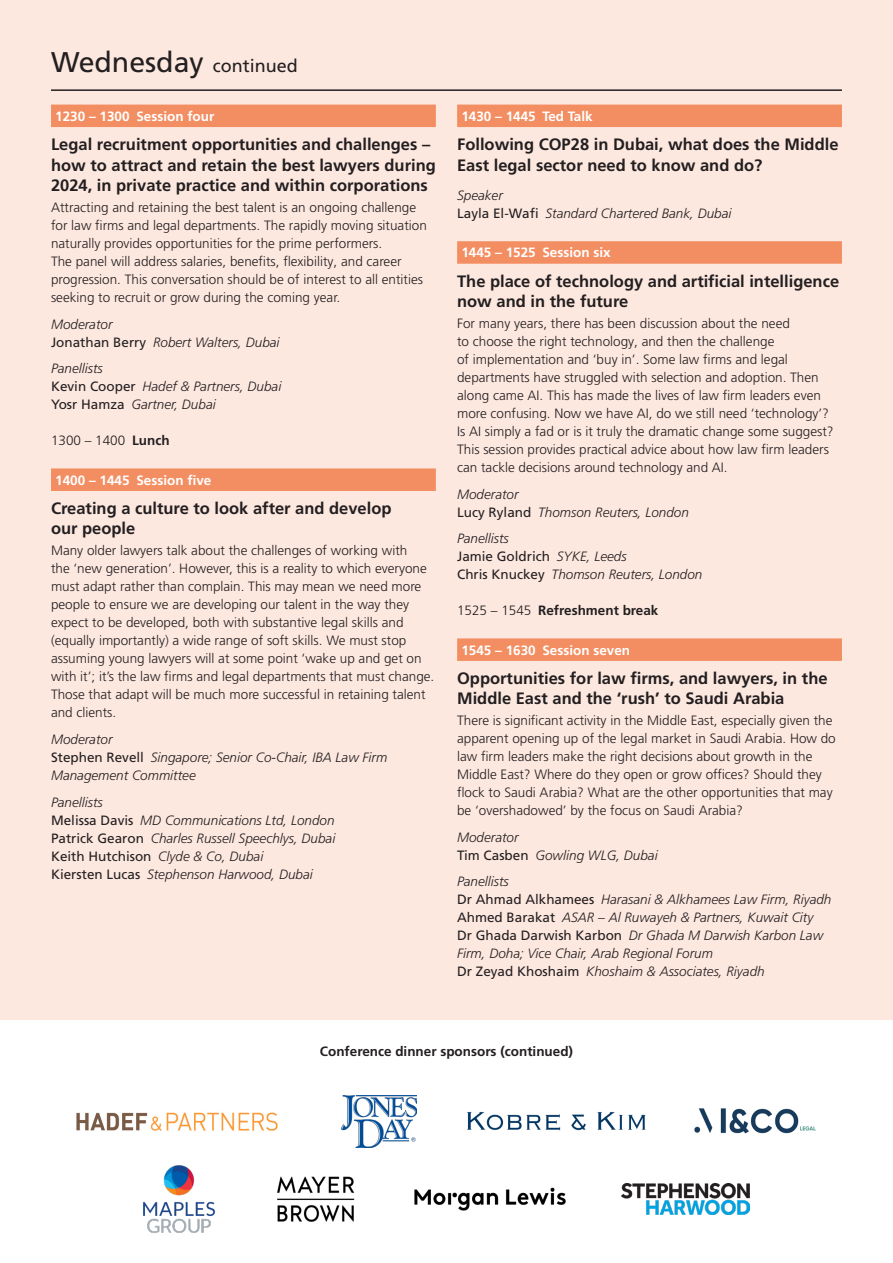
<style>
.page{position:relative;width:893px;height:1263px;background:#fde8e0}
.page>*{position:absolute;margin:0;border:0;box-sizing:border-box;transform-origin:0 0}
.Body_copy{font:28.5px "Frutiger LT Pro";color:#231f20}
.Session_title{font:700 16.5px/20.7px "Frutiger LT Pro";color:#231f20}
.Body_copy-2{font:300 13.5px/18px "Frutiger LT Pro";color:#231f20}
.Body_name_title{font:italic 300 13.5px/18px "Frutiger LT Pro";color:#231f20}
.Body_copy_highlighted{font:700 13.5px "Frutiger LT Pro";color:#fff}
.Speakers_Moderators{font:italic 300 13.5px "Frutiger LT Pro";color:#231f20}
.Body_name_title-2{font:13.5px "Frutiger LT Pro";color:#231f20}
.Session_title-2{font:700 13.5px "Frutiger LT Pro";color:#231f20}
.Body_copy-3{font:700 13.5px "Frutiger LT Pro";color:#231f20}
.s1{font-size:18px}
.s2{font-weight:400;font-style:normal}
.s3{font-weight:700}
.s4{font-weight:300;font-style:italic}
.s5{font-weight:300}
</style>
<div class="page">
<hr style="left:51px;top:89px;width:791px;height:2px;background:#231f20">
<div style="left:51px;top:105px;width:385px;height:22px;background:#f38e62"></div>
<div style="left:51px;top:468px;width:385px;height:23px;background:#f38e62"></div>
<div style="left:457px;top:105px;width:385px;height:22px;background:#f38e62"></div>
<div style="left:457px;top:241px;width:385px;height:23px;background:#f38e62"></div>
<div style="left:457px;top:638px;width:385px;height:23px;background:#f38e62"></div>
<div style="left:0;top:1020px;width:893px;height:243px;background:#fff"></div>
<img style="left:76px;top:1112px;width:202px;height:19px">
<img style="left:342px;top:1095px;width:75px;height:52px">
<img style="left:467px;top:1112px;width:179px;height:19px">
<img style="left:694px;top:1108px;width:122px;height:26px">
<img style="left:143px;top:1165px;width:72px;height:68px">
<img style="left:277px;top:1176px;width:78px;height:46px">
<img style="left:621px;top:1184px;width:129px;height:31px">
<img style="left:414px;top:1187px;width:152px;height:24px">
<p class="Body_copy" style="left:51px;top:46px;width:248px">Wednesday <span class="s1">continued</span></p>
<p class="Body_copy_highlighted" style="left:55px;top:108px;width:161px">1230 – 1300 Session four</p>
<p class="Session_title" style="left:51px;top:134px;width:386px">Legal recruitment opportunities and challenges – how to attract and retain the best lawyers during<br>2024, in private practice and within corporations</p>
<p class="Body_copy-2" style="left:51px;top:199px;width:377px">Attracting and retaining the best talent is an ongoing challenge for law firms and legal departments. The rapidly moving situation naturally provides opportunities for the prime performers.<br>The panel will address salaries, benefits, flexibility, and career progression. This conversation should be of interest to all entities seeking to recruit or grow during the coming year.</p>
<p class="Speakers_Moderators" style="left:51px;top:316px;width:63px">Moderator</p>
<p class="Body_name_title" style="left:51px;top:333px;width:230px"><span class="s2">Jonathan Berry</span> Robert Walters, Dubai</p>
<p class="Speakers_Moderators" style="left:51px;top:361px;width:53px">Panellists</p>
<p class="Body_name_title" style="left:51px;top:378px;width:232px"><span class="s2">Kevin Cooper</span> Hadef &amp; Partners, Dubai</p>
<p class="Body_name_title" style="left:51px;top:396px;width:166px"><span class="s2">Yosr Hamza</span> Gartner, Dubai</p>
<p class="Body_copy-2" style="left:51px;top:432px;width:120px">1300 – 1400 <span class="s3">Lunch</span></p>
<p class="Body_copy_highlighted" style="left:55px;top:472px;width:158px">1400 – 1445 Session five</p>
<p class="Session_title" style="left:51px;top:498px;width:342px">Creating a culture to look after and develop our people</p>
<p class="Body_copy-2" style="left:51px;top:542px;width:385px">Many older lawyers talk about the challenges of working with<br>the ‘new generation’. However, this is a reality to which everyone must adapt rather than complain. This may mean we need more people to ensure we are developing our talent in the way they expect to be developed, both with substantive legal skills and (equally importantly) a wide range of soft skills. We must stop assuming young lawyers will at some point ‘wake up and get on with it’; it’s the law firms and legal departments that must change.<br>Those that adapt will be much more successful in retaining talent and clients.</p>
<p class="Speakers_Moderators" style="left:51px;top:731px;width:63px">Moderator</p>
<p class="Body_name_title" style="left:51px;top:748px;width:338px"><span class="s2">Stephen Revell</span> Singapore; Senior Co-Chair, IBA Law Firm<br>Management Committee</p>
<p class="Speakers_Moderators" style="left:51px;top:794px;width:53px">Panellists</p>
<p class="Body_name_title" style="left:51px;top:811px;width:285px"><span class="s2">Melissa Davis</span> MD Communications Ltd, London</p>
<p class="Body_name_title" style="left:51px;top:829px;width:286px"><span class="s2">Patrick Gearon</span> Charles Russell Speechlys, Dubai</p>
<p class="Body_name_title-2" style="left:51px;top:848px;width:214px">Keith Hutchison <span class="s4">Clyde &amp; Co, Dubai</span></p>
<p class="Body_name_title" style="left:51px;top:865px;width:263px"><span class="s2">Kiersten Lucas</span> Stephenson Harwood, Dubai</p>
<p class="Body_copy_highlighted" style="left:461px;top:108px;width:133px">1430 – 1445 Ted Talk</p>
<p class="Session_title" style="left:457px;top:134px;width:383px">Following COP28 in Dubai, what does the Middle<br>East legal sector need to know and do?</p>
<p class="Speakers_Moderators" style="left:457px;top:188px;width:47px">Speaker</p>
<p class="Body_name_title" style="left:457px;top:204px;width:276px"><span class="s2">Layla El-Wafi</span> Standard Chartered Bank, Dubai</p>
<p class="Body_copy_highlighted" style="left:461px;top:245px;width:151px">1445 – 1525 Session six</p>
<p class="Session_title" style="left:457px;top:270px;width:384px">The place of technology and artificial intelligence now and in the future</p>
<p class="Body_copy-2" style="left:457px;top:315px;width:378px">For many years, there has been discussion about the need<br>to choose the right technology, and then the challenge<br>of implementation and ‘buy in’. Some law firms and legal departments have struggled with selection and adoption. Then along came AI. This has made the lives of law firm leaders even more confusing. Now we have AI, do we still need ‘technology’?<br>Is AI simply a fad or is it truly the dramatic change some suggest?<br>This session provides practical advice about how law firm leaders can tackle decisions around technology and AI.</p>
<p class="Speakers_Moderators" style="left:457px;top:486px;width:63px">Moderator</p>
<p class="Body_name_title" style="left:457px;top:503px;width:233px"><span class="s2">Lucy Ryland</span> Thomson Reuters, London</p>
<p class="Speakers_Moderators" style="left:457px;top:531px;width:53px">Panellists</p>
<p class="Body_name_title-2" style="left:457px;top:549px;width:171px">Jamie Goldrich <span class="s4">SYKE, Leeds</span></p>
<p class="Body_name_title" style="left:457px;top:566px;width:247px"><span class="s2">Chris Knuckey</span> Thomson Reuters, London</p>
<p class="Body_copy-3" style="left:457px;top:602px;width:203px"><span class="s5">1525 – 1545</span> Refreshment break</p>
<p class="Body_copy_highlighted" style="left:461px;top:642px;width:170px">1545 – 1630 Session seven</p>
<p class="Session_title" style="left:457px;top:668px;width:372px">Opportunities for law firms, and lawyers, in the<br>Middle East and the ‘rush’ to Saudi Arabia</p>
<p class="Body_copy-2" style="left:457px;top:712px;width:380px">There is significant activity in the Middle East, especially given the apparent opening up of the legal market in Saudi Arabia. How do law firm leaders make the right decisions about growth in the</p>
<p class="Body_copy-2" style="left:457px;top:766px;width:377px">Middle East? Where do they open or grow offices? Should they flock to Saudi Arabia? What are the other opportunities that may be ‘overshadowed’ by the focus on Saudi Arabia?</p>
<p class="Speakers_Moderators" style="left:457px;top:829px;width:63px">Moderator</p>
<p class="Body_name_title" style="left:457px;top:846px;width:202px"><span class="s2">Tim Casben</span> Gowling WLG, Dubai</p>
<p class="Speakers_Moderators" style="left:457px;top:874px;width:53px">Panellists</p>
<p class="Body_name_title" style="left:457px;top:891px;width:376px"><span class="s2">Dr Ahmad Alkhamees</span> Harasani &amp; Alkhamees Law Firm, Riyadh</p>
<p class="Body_name_title" style="left:457px;top:909px;width:358px"><span class="s2">Ahmed Barakat</span> ASAR – Al Ruwayeh &amp; Partners, Kuwait City</p>
<p class="Body_name_title" style="left:457px;top:927px;width:368px"><span class="s2">Dr Ghada Darwish Karbon</span> Dr Ghada M Darwish Karbon Law<br>Firm, Doha; Vice Chair, Arab Regional Forum</p>
<p class="Body_name_title" style="left:457px;top:963px;width:309px"><span class="s2">Dr Zeyad Khoshaim</span> Khoshaim &amp; Associates, Riyadh</p>
<p class="Session_title-2" style="left:320px;top:1043px;width:255px">Conference dinner sponsors (continued)</p>
</div>
